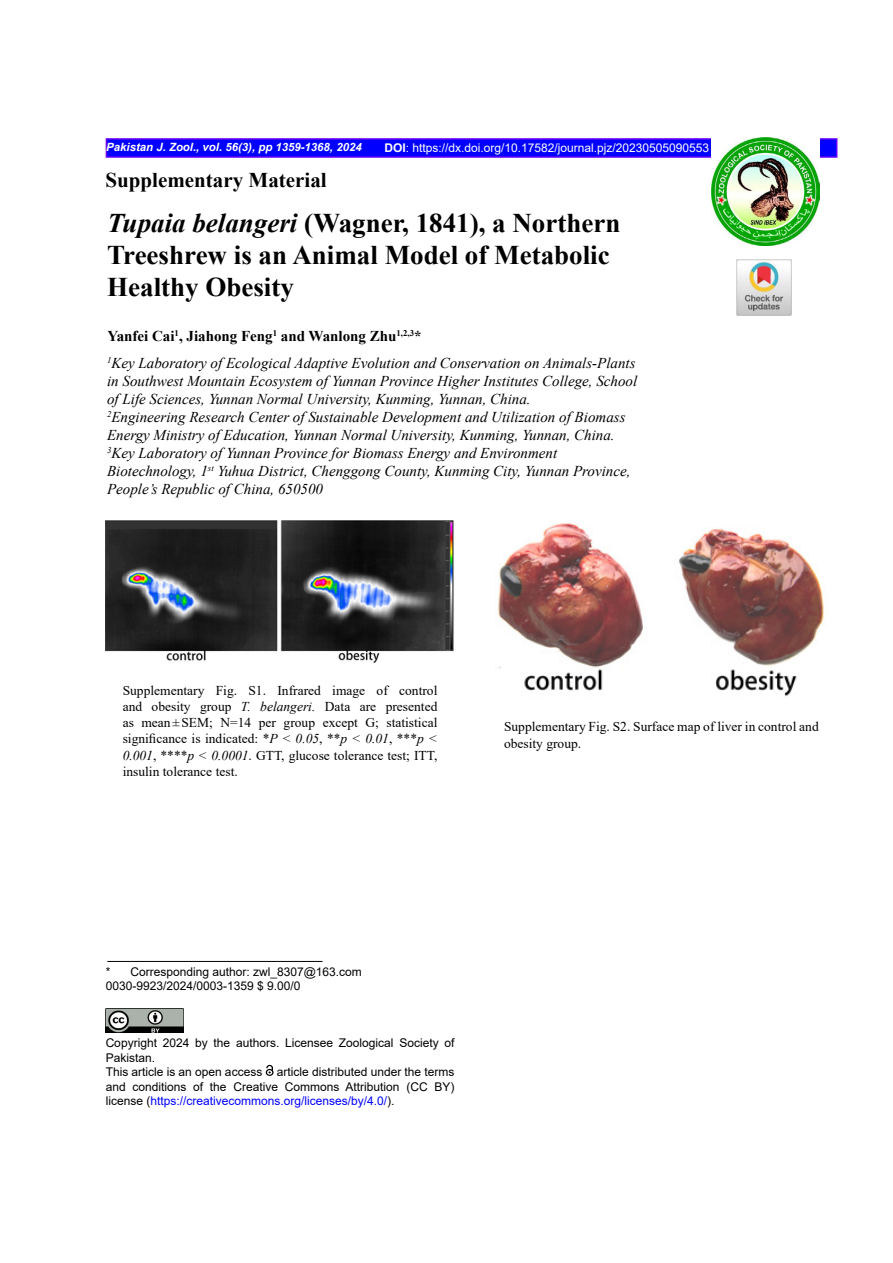
<style>
.page{position:relative;width:893px;height:1263px;background:#fff}
.page>*{position:absolute;margin:0;border:0;box-sizing:border-box;transform-origin:0 0}
.t1{font:700 27px/32.4px "Times New Roman";color:#000}
.t2{font:700 21px "Times New Roman";color:#000}
.t3{font:italic 15px/18px "Times New Roman";color:#000}
.t4{font:13.5px/16.2px "Times New Roman";color:#000;text-align:justify}
.t5{font:12px/14.4px "Arial";color:#000}
.t6{font:12px "Arial";color:#fff}
.t7{font:italic 700 11.4px "Arial";color:#fff}
.s1{font-weight:700}
.s2{font-style:italic}
.s3{font-weight:700;font-style:normal}
.s4{color:#00f}
</style>
<div class="page">
<div style="left:106px;top:138px;width:731px;height:20px;background:#00f;border:2px solid #60f"></div>
<img style="left:711px;top:138px;width:108px;height:108px">
<img style="left:106px;top:520px;width:348px;height:142px">
<img style="left:106px;top:1008px;width:77px;height:25px">
<svg style="left:266px;top:1065px;width:8px;height:11px"></svg>
<img style="left:498px;top:523px;width:326px;height:174px">
<hr style="left:107px;top:961px;width:216px;height:1px;background:#000">
<img style="left:737px;top:260px;width:55px;height:55px">
<p class="t7" style="left:106px;top:139px;width:257px">Pakistan J. Zool., vol. 56(3), pp 1359-1368, 2024</p>
<p class="t6" style="left:384px;top:139px;width:326px"><span class="s1">DOI</span>: https://dx.doi.org/10.17582/journal.pjz/20230505090553</p>
<h2 class="t2" style="left:106px;top:165px;width:223px">Supplementary Material</h2>
<h1 class="t1" style="left:107px;top:206px;width:515px"><span class="s2">Tupaia belangeri</span> (Wagner, 1841), a Northern<br>Treeshrew is an Animal Model of Metabolic<br>Healthy Obesity</h1>
<p class="t3" style="left:107px;top:321px;width:530px;line-height:27.8px"><span class="s3">Yanfei Cai</span><sup>1</sup><span class="s3">, Jiahong Feng</span><sup>1</sup> <span class="s3">and Wanlong Zhu</span><sup>1,2,3</sup><span class="s3">*<br></span><sup>1</sup>Key Laboratory of Ecological Adaptive Evolution and Conservation on Animals-Plants</p>
<p class="t3" style="left:107px;top:372px;width:532px">in Southwest Mountain Ecosystem of Yunnan Province Higher Institutes College, School of Life Sciences, Yunnan Normal University, Kunming, Yunnan, China.<br><sup>2</sup>Engineering Research Center of Sustainable Development and Utilization of Biomass Energy Ministry of Education, Yunnan Normal University, Kunming, Yunnan, China.<br><sup>3</sup>Key Laboratory of Yunnan Province for Biomass Energy and Environment Biotechnology, 1<sup>st</sup> Yuhua District, Chenggong County, Kunming City, Yunnan Province, People’s Republic of China, 650500</p>
<p class="t4" style="left:123px;top:682px;width:316px">Supplementary Fig. S1. Infrared image of control and obesity group <span class="s2">T. belangeri.</span> Data are presented as mean±SEM; N=14 per group except G; statistical significance is indicated: *<span class="s2">P &lt; 0.05</span>, **<span class="s2">p &lt; 0.01</span>, ***<span class="s2">p &lt; 0.001</span>, ****<span class="s2">p &lt; 0.0001</span>. GTT, glucose tolerance test; ITT, insulin tolerance test.</p>
<p class="t4" style="left:504px;top:718px;width:316px">Supplementary Fig. S2. Surface map of liver in control and obesity group.</p>
<p class="t5" style="left:106px;top:964px;width:258px">* Corresponding author: zwl_8307@163.com<br>0030-9923/2024/0003-1359 $ 9.00/0</p>
<p class="t5" style="left:106px;top:1036px;width:350px">Copyright 2024 by the authors. Licensee Zoological Society of Pakistan.<br>This article is an open access article distributed under the terms and conditions of the Creative Commons Attribution (CC BY) license (<span class="s4">https://creativecommons.org/licenses/by/4.0/</span>).</p>
</div>
